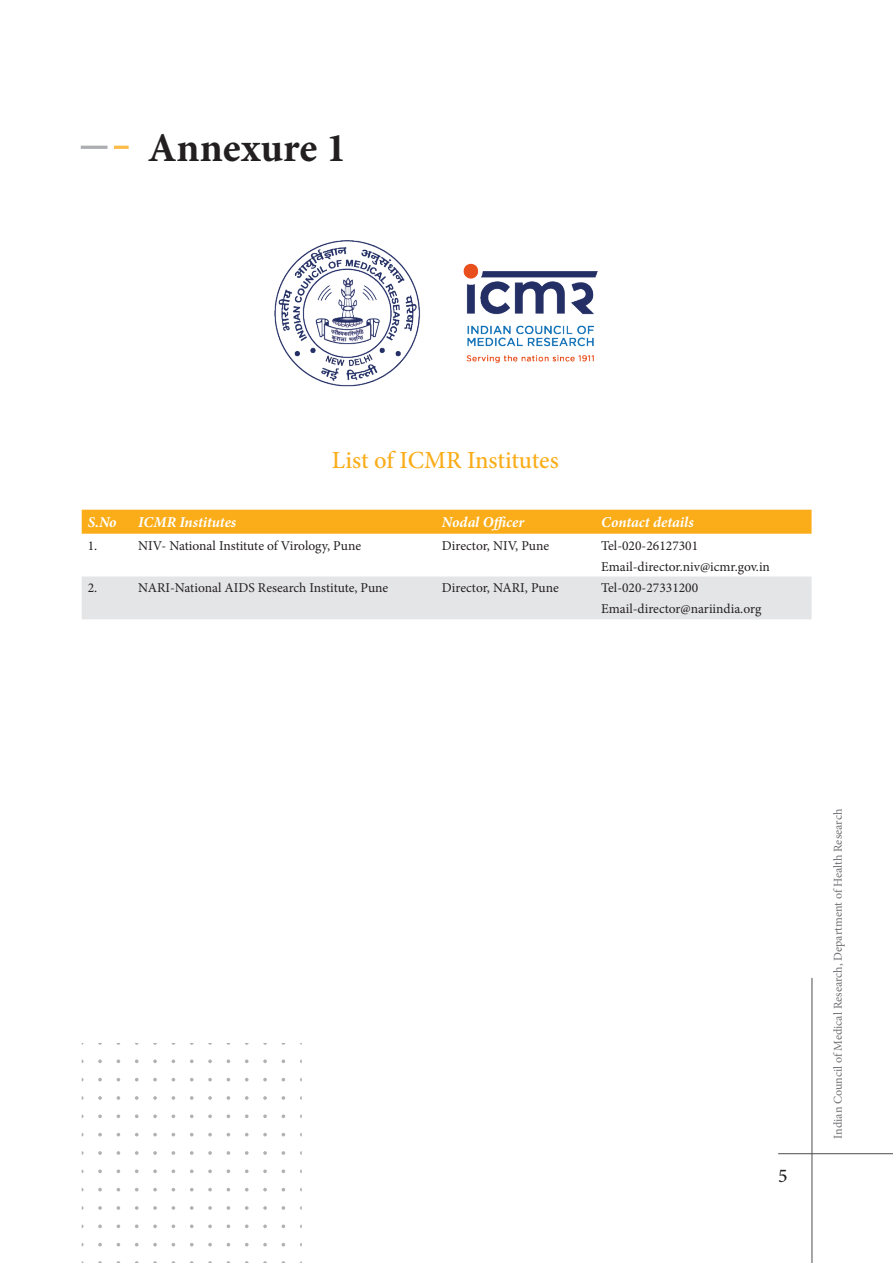
<style>
.page{position:relative;width:893px;height:1263px;background:#fff}
.page>*{position:absolute;margin:0;border:0;box-sizing:border-box;transform-origin:0 0}
.t1{font:700 40.95px "Minion Pro";color:#231f20}
.t2{font:500 24.6px "Minion Pro";letter-spacing:-.005em;color:#faad19}
.t3{font:500 19.5px "Minion Pro";color:#231f20}
.Paragraph_Style_1{font:italic 700 15px "Minion Pro";letter-spacing:-.005em;color:#fff}
.White_Table_Text{font:italic 700 15px "Minion Pro";color:#fff}
.Body_Text{font:13.5px "Minion Pro";color:#231f20}
.t4{font:12px "Minion Pro";color:#6f7073}
</style>
<div class="page">
<div style="left:82px;top:510px;width:730px;height:24px;background:#faad19"></div>
<div style="left:82px;top:576px;width:730px;height:43px;background:#e4e5e7"></div>
<img style="left:274px;top:240px;width:324px;height:146px">
<hr style="left:81px;top:146px;width:27px;height:3px;background:#acadb1">
<hr style="left:114px;top:146px;width:15px;height:3px;background:#fdbb48">
<svg style="left:98px;top:1059px;width:4px;height:4px"></svg>
<svg style="left:117px;top:1059px;width:3px;height:4px"></svg>
<svg style="left:135px;top:1059px;width:4px;height:4px"></svg>
<svg style="left:153px;top:1059px;width:4px;height:4px"></svg>
<svg style="left:172px;top:1059px;width:3px;height:4px"></svg>
<svg style="left:190px;top:1059px;width:4px;height:4px"></svg>
<svg style="left:208px;top:1059px;width:4px;height:4px"></svg>
<svg style="left:227px;top:1059px;width:3px;height:4px"></svg>
<svg style="left:245px;top:1059px;width:4px;height:4px"></svg>
<svg style="left:263px;top:1059px;width:4px;height:4px"></svg>
<svg style="left:282px;top:1059px;width:3px;height:4px"></svg>
<svg style="left:98px;top:1078px;width:4px;height:3px"></svg>
<svg style="left:135px;top:1078px;width:4px;height:3px"></svg>
<svg style="left:153px;top:1078px;width:4px;height:3px"></svg>
<svg style="left:190px;top:1078px;width:4px;height:3px"></svg>
<svg style="left:208px;top:1078px;width:4px;height:3px"></svg>
<svg style="left:245px;top:1078px;width:4px;height:3px"></svg>
<svg style="left:263px;top:1078px;width:4px;height:3px"></svg>
<svg style="left:98px;top:1096px;width:4px;height:4px"></svg>
<svg style="left:117px;top:1096px;width:3px;height:4px"></svg>
<svg style="left:135px;top:1096px;width:4px;height:4px"></svg>
<svg style="left:153px;top:1096px;width:4px;height:4px"></svg>
<svg style="left:172px;top:1096px;width:3px;height:4px"></svg>
<svg style="left:190px;top:1096px;width:4px;height:4px"></svg>
<svg style="left:208px;top:1096px;width:4px;height:4px"></svg>
<svg style="left:227px;top:1096px;width:3px;height:4px"></svg>
<svg style="left:245px;top:1096px;width:4px;height:4px"></svg>
<svg style="left:263px;top:1096px;width:4px;height:4px"></svg>
<svg style="left:282px;top:1096px;width:3px;height:4px"></svg>
<svg style="left:98px;top:1114px;width:4px;height:4px"></svg>
<svg style="left:117px;top:1114px;width:3px;height:4px"></svg>
<svg style="left:135px;top:1114px;width:4px;height:4px"></svg>
<svg style="left:153px;top:1114px;width:4px;height:4px"></svg>
<svg style="left:172px;top:1114px;width:3px;height:4px"></svg>
<svg style="left:190px;top:1114px;width:4px;height:4px"></svg>
<svg style="left:208px;top:1114px;width:4px;height:4px"></svg>
<svg style="left:227px;top:1114px;width:3px;height:4px"></svg>
<svg style="left:245px;top:1114px;width:4px;height:4px"></svg>
<svg style="left:263px;top:1114px;width:4px;height:4px"></svg>
<svg style="left:282px;top:1114px;width:3px;height:4px"></svg>
<svg style="left:98px;top:1133px;width:4px;height:3px"></svg>
<svg style="left:135px;top:1133px;width:4px;height:3px"></svg>
<svg style="left:153px;top:1133px;width:4px;height:3px"></svg>
<svg style="left:190px;top:1133px;width:4px;height:3px"></svg>
<svg style="left:208px;top:1133px;width:4px;height:3px"></svg>
<svg style="left:245px;top:1133px;width:4px;height:3px"></svg>
<svg style="left:263px;top:1133px;width:4px;height:3px"></svg>
<svg style="left:98px;top:1151px;width:4px;height:4px"></svg>
<svg style="left:117px;top:1151px;width:3px;height:4px"></svg>
<svg style="left:135px;top:1151px;width:4px;height:4px"></svg>
<svg style="left:153px;top:1151px;width:4px;height:4px"></svg>
<svg style="left:172px;top:1151px;width:3px;height:4px"></svg>
<svg style="left:190px;top:1151px;width:4px;height:4px"></svg>
<svg style="left:208px;top:1151px;width:4px;height:4px"></svg>
<svg style="left:227px;top:1151px;width:3px;height:4px"></svg>
<svg style="left:245px;top:1151px;width:4px;height:4px"></svg>
<svg style="left:263px;top:1151px;width:4px;height:4px"></svg>
<svg style="left:282px;top:1151px;width:3px;height:4px"></svg>
<svg style="left:98px;top:1169px;width:4px;height:4px"></svg>
<svg style="left:117px;top:1169px;width:3px;height:4px"></svg>
<svg style="left:135px;top:1169px;width:4px;height:4px"></svg>
<svg style="left:153px;top:1169px;width:4px;height:4px"></svg>
<svg style="left:172px;top:1169px;width:3px;height:4px"></svg>
<svg style="left:190px;top:1169px;width:4px;height:4px"></svg>
<svg style="left:208px;top:1169px;width:4px;height:4px"></svg>
<svg style="left:227px;top:1169px;width:3px;height:4px"></svg>
<svg style="left:245px;top:1169px;width:4px;height:4px"></svg>
<svg style="left:263px;top:1169px;width:4px;height:4px"></svg>
<svg style="left:282px;top:1169px;width:3px;height:4px"></svg>
<svg style="left:98px;top:1188px;width:4px;height:3px"></svg>
<svg style="left:135px;top:1188px;width:4px;height:3px"></svg>
<svg style="left:153px;top:1188px;width:4px;height:3px"></svg>
<svg style="left:190px;top:1188px;width:4px;height:3px"></svg>
<svg style="left:208px;top:1188px;width:4px;height:3px"></svg>
<svg style="left:245px;top:1188px;width:4px;height:3px"></svg>
<svg style="left:263px;top:1188px;width:4px;height:3px"></svg>
<svg style="left:98px;top:1206px;width:4px;height:4px"></svg>
<svg style="left:117px;top:1206px;width:3px;height:4px"></svg>
<svg style="left:135px;top:1206px;width:4px;height:4px"></svg>
<svg style="left:153px;top:1206px;width:4px;height:4px"></svg>
<svg style="left:172px;top:1206px;width:3px;height:4px"></svg>
<svg style="left:190px;top:1206px;width:4px;height:4px"></svg>
<svg style="left:208px;top:1206px;width:4px;height:4px"></svg>
<svg style="left:227px;top:1206px;width:3px;height:4px"></svg>
<svg style="left:245px;top:1206px;width:4px;height:4px"></svg>
<svg style="left:263px;top:1206px;width:4px;height:4px"></svg>
<svg style="left:282px;top:1206px;width:3px;height:4px"></svg>
<svg style="left:98px;top:1224px;width:4px;height:4px"></svg>
<svg style="left:135px;top:1224px;width:4px;height:4px"></svg>
<svg style="left:153px;top:1224px;width:4px;height:4px"></svg>
<svg style="left:190px;top:1224px;width:4px;height:4px"></svg>
<svg style="left:208px;top:1224px;width:4px;height:4px"></svg>
<svg style="left:227px;top:1224px;width:3px;height:4px"></svg>
<svg style="left:245px;top:1224px;width:4px;height:4px"></svg>
<svg style="left:263px;top:1224px;width:4px;height:4px"></svg>
<svg style="left:282px;top:1224px;width:3px;height:4px"></svg>
<svg style="left:98px;top:1243px;width:4px;height:3px"></svg>
<svg style="left:135px;top:1243px;width:4px;height:3px"></svg>
<svg style="left:153px;top:1243px;width:4px;height:3px"></svg>
<svg style="left:190px;top:1243px;width:4px;height:3px"></svg>
<svg style="left:208px;top:1243px;width:4px;height:3px"></svg>
<svg style="left:245px;top:1243px;width:4px;height:3px"></svg>
<svg style="left:263px;top:1243px;width:4px;height:3px"></svg>
<hr style="left:812px;top:978px;width:1px;height:285px;background:#4e4f50">
<hr style="left:778px;top:1153px;width:115px;height:1px;background:#4e4f50">
<p class="t1" style="left:148px;top:119px;width:200px">Annexure 1</p>
<p class="t2" style="left:332px;top:443px;width:228px">List of ICMR Institutes</p>
<p class="Paragraph_Style_1" style="left:88px;top:511px;width:30px">S.No</p>
<p class="Paragraph_Style_1" style="left:138px;top:511px;width:100px">ICMR Institutes</p>
<p class="White_Table_Text" style="left:442px;top:511px;width:84px">Nodal Officer</p>
<p class="Paragraph_Style_1" style="left:601px;top:511px;width:94px">Contact details</p>
<p class="Body_Text" style="left:88px;top:536px;width:11px">1.</p>
<p class="Body_Text" style="left:138px;top:536px;width:224px">NIV- National Institute of Virology, Pune</p>
<p class="Body_Text" style="left:442px;top:536px;width:109px">Director, NIV, Pune</p>
<p class="Body_Text" style="left:601px;top:536px;width:98px">Tel-020-26127301</p>
<p class="Body_Text" style="left:601px;top:557px;width:170px">Email-director.niv@icmr.gov.in</p>
<p class="Body_Text" style="left:88px;top:579px;width:11px">2.</p>
<p class="Body_Text" style="left:138px;top:579px;width:252px">NARI-National AIDS Research Institute, Pune</p>
<p class="Body_Text" style="left:442px;top:579px;width:118px">Director, NARI, Pune</p>
<p class="Body_Text" style="left:601px;top:579px;width:98px">Tel-020-27331200</p>
<p class="Body_Text" style="left:601px;top:600px;width:162px">Email-director@nariindia.org</p>
<h3 class="t3" style="left:778px;top:1163px;width:11px">5</h3>
<p class="t4" style="left:830px;top:1138px;width:331px;rotate:-90deg">Indian Council of Medical Research, Department of Health Research</p>
</div>
